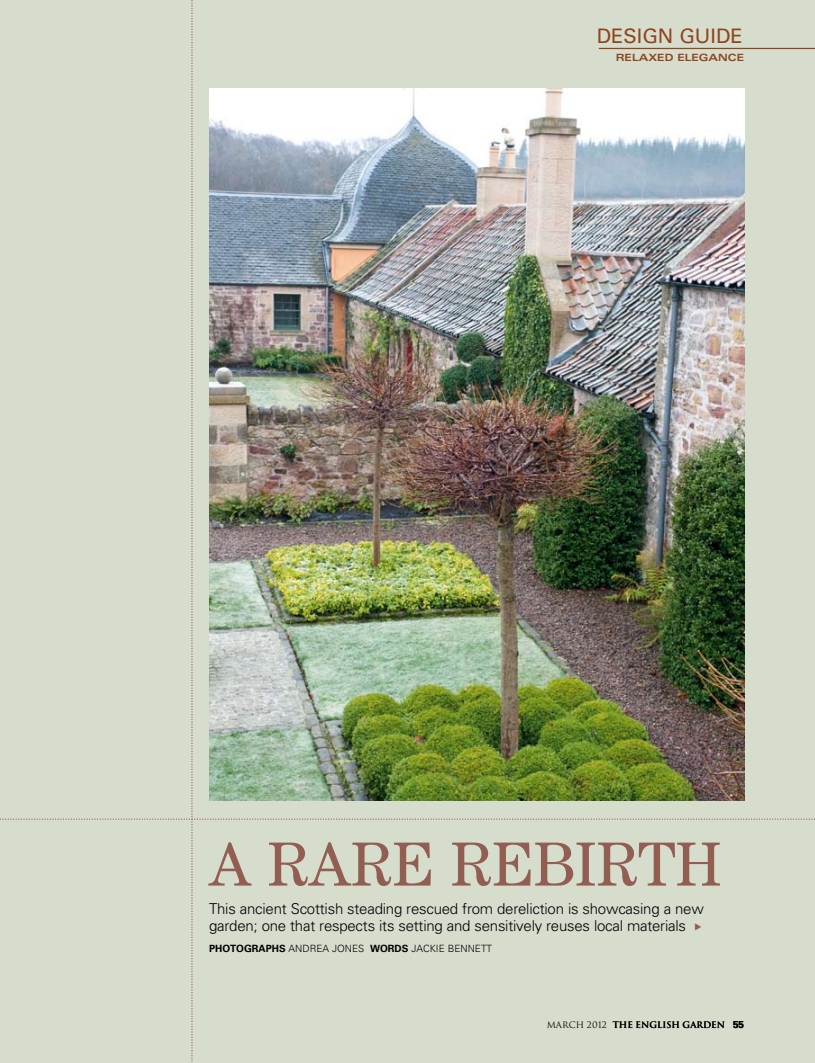
<style>
.page{position:relative;width:815px;height:1063px;background:#fff}
.page>*{position:absolute;margin:0;border:0;box-sizing:border-box;transform-origin:0 0}
.t1{font:62.5px "Century";color:#935e52}
.t2{font:20px "Univers";color:#8f451e}
.t3{font:300 15px/17.5px "Univers";letter-spacing:-.015em;color:#000}
.t4{font:300 10px "Univers";color:#000}
.t5{font:700 expanded 10px "Univers";color:#8f451e}
.t6{font:700 8.75px "Trajan";color:#000}
.s1{font-weight:700}
.s2{font-weight:400}
.s3{font-family:"Univers";font-size:10px}
</style>
<div class="page">
<img style="left:0;top:0;width:815px;height:1063px">
<h2 class="t2" style="left:597px;top:24px;width:147px">DESIGN GUIDE</h2>
<p class="t5" style="left:616px;top:52px;width:130px">RELAXED ELEGANCE</p>
<h1 class="t1" style="left:209px;top:828px;width:514px">A RARE REBIRTH</h1>
<p class="t3" style="left:209px;top:900px;width:496px">This ancient Scottish steading rescued from dereliction is showcasing a new garden; one that respects its setting and sensitively reuses local materials</p>
<p class="t4" style="left:209px;top:943px;width:285px"><span class="s1">PHOTOGRAPHS</span> ANDREA JONES <span class="s1">WORDS</span> JACKIE BENNETT</p>
<p class="t6" style="left:547px;top:1019px;width:199px"><span class="s2">MARCH 2012</span> THE ENGLISH GARDEN <span class="s3">55</span></p>
</div>
